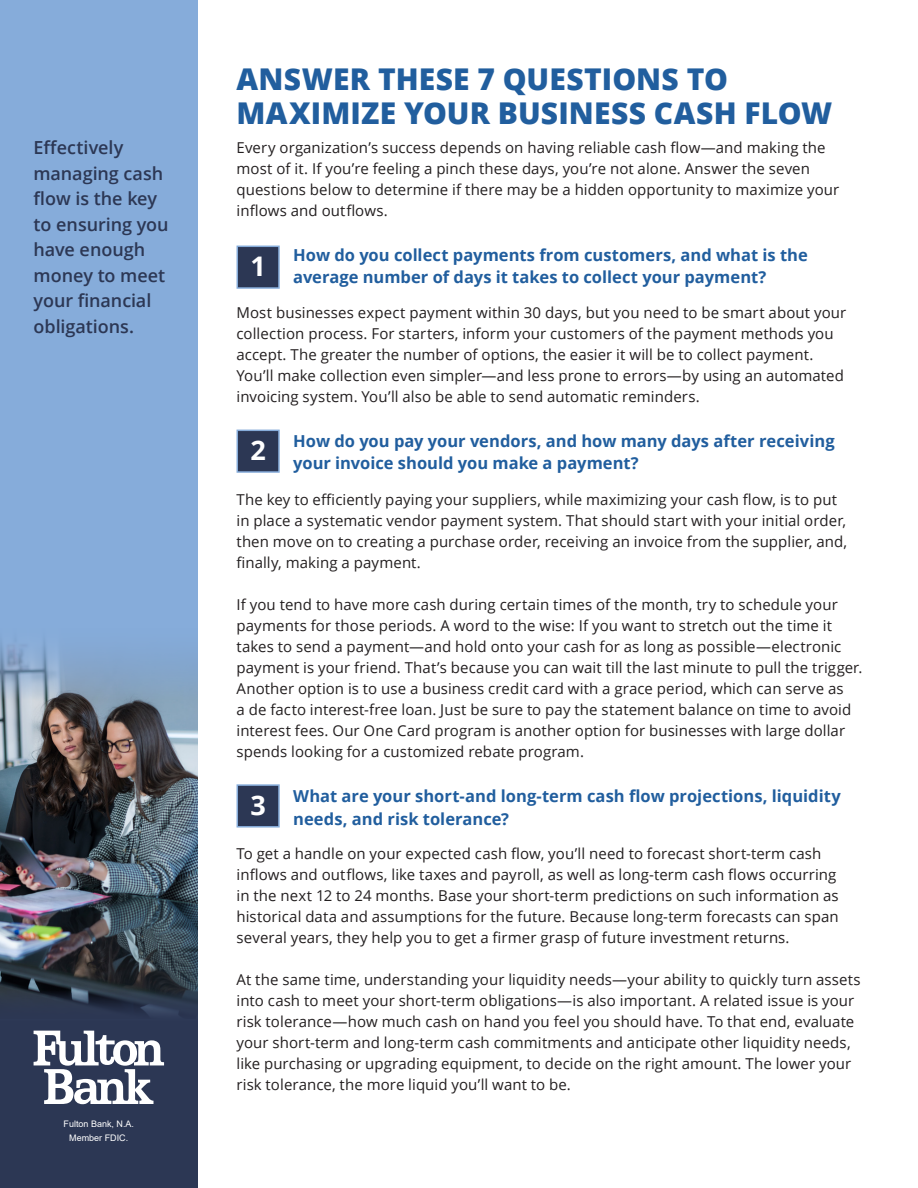
<style>
.page{position:relative;width:918px;height:1188px;background:#fff}
.page>*{position:absolute;margin:0;border:0;box-sizing:border-box;transform-origin:0 0}
.t1{font:800 30px "Open Sans";letter-spacing:.005em;color:#215e9e}
.t2{font:700 27px "Open Sans";color:#fff}
.t3{font:600 18px/25.5px "Open Sans";letter-spacing:-.005em;color:#2c3754}
.t4{font:700 16.5px/22.5px "Open Sans";color:#215e9e}
.t5{font:15px/21px "Open Sans";letter-spacing:.005em;color:#231f20}
.t6{font:9px "Arial";color:#fff}
</style>
<div class="page">
<div style="left:0;top:987px;width:198px;height:201px;background:#2c3754"></div>
<div style="left:0;top:0;width:198px;height:1024px;background:#86acda"></div>
<img style="left:0;top:642px;width:198px;height:377px">
<svg style="left:34px;top:1031px;width:130px;height:73px"></svg>
<div style="left:237px;top:246px;width:43px;height:43px;background:#2c3754;border:2px solid #86acda"></div>
<div style="left:237px;top:430px;width:43px;height:43px;background:#2c3754;border:2px solid #86acda"></div>
<div style="left:237px;top:784px;width:43px;height:44px;background:#2c3754;border:2px solid #86acda"></div>
<p class="t3" style="left:34px;top:135px;width:137px">Effectively managing cash flow is the key to ensuring you have enough money to meet your financial obligations.</p>
<p class="t6" style="left:64px;top:1118px;width:72px">Fulton Bank, N.A.</p>
<p class="t6" style="left:69px;top:1131px;width:61px">Member FDIC.</p>
<p class="t1" style="left:237px;top:56px;width:493px">ANSWER THESE 7 QUESTIONS TO</p>
<p class="t1" style="left:237px;top:91px;width:597px">MAXIMIZE YOUR BUSINESS CASH FLOW</p>
<p class="t5" style="left:237px;top:137px;width:604px">Every organization’s success depends on having reliable cash flow—and making the most of it. If you’re feeling a pinch these days, you’re not alone. Answer the seven questions below to determine if there may be a hidden opportunity to maximize your inflows and outflows.</p>
<p class="t4" style="left:293px;top:243px;width:516px">How do you collect payments from customers, and what is the average number of days it takes to collect your payment?</p>
<p class="t5" style="left:237px;top:302px;width:611px">Most businesses expect payment within 30 days, but you need to be smart about your collection process. For starters, inform your customers of the payment methods you accept. The greater the number of options, the easier it will be to collect payment.<br>You’ll make collection even simpler—and less prone to errors—by using an automated invoicing system. You’ll also be able to send automatic reminders.</p>
<p class="t4" style="left:293px;top:429px;width:543px">How do you pay your vendors, and how many days after receiving your invoice should you make a payment?</p>
<p class="t5" style="left:237px;top:489px;width:612px">The key to efficiently paying your suppliers, while maximizing your cash flow, is to put in place a systematic vendor payment system. That should start with your initial order, then move on to creating a purchase order, receiving an invoice from the supplier, and, finally, making a payment.</p>
<p class="t5" style="left:237px;top:594px;width:627px">If you tend to have more cash during certain times of the month, try to schedule your payments for those periods. A word to the wise: If you want to stretch out the time it takes to send a payment—and hold onto your cash for as long as possible—electronic payment is your friend. That’s because you can wait till the last minute to pull the trigger.<br>Another option is to use a business credit card with a grace period, which can serve as<br>a de facto interest-free loan. Just be sure to pay the statement balance on time to avoid interest fees. Our One Card program is another option for businesses with large dollar spends looking for a customized rebate program.</p>
<p class="t4" style="left:293px;top:785px;width:549px">What are your short-and long-term cash flow projections, liquidity needs, and risk tolerance?</p>
<p class="t5" style="left:237px;top:843px;width:604px">To get a handle on your expected cash flow, you’ll need to forecast short-term cash inflows and outflows, like taxes and payroll, as well as long-term cash flows occurring in the next 12 to 24 months. Base your short-term predictions on such information as historical data and assumptions for the future. Because long-term forecasts can span several years, they help you to get a firmer grasp of future investment returns.</p>
<p class="t5" style="left:237px;top:969px;width:626px">At the same time, understanding your liquidity needs—your ability to quickly turn assets into cash to meet your short-term obligations—is also important. A related issue is your risk tolerance—how much cash on hand you feel you should have. To that end, evaluate your short-term and long-term cash commitments and anticipate other liquidity needs, like purchasing or upgrading equipment, to decide on the right amount. The lower your risk tolerance, the more liquid you’ll want to be.</p>
<p class="t2" style="left:250px;top:248px;width:17px">1</p>
<p class="t2" style="left:250px;top:432px;width:17px">2</p>
<p class="t2" style="left:250px;top:786px;width:17px">3</p>
</div>
